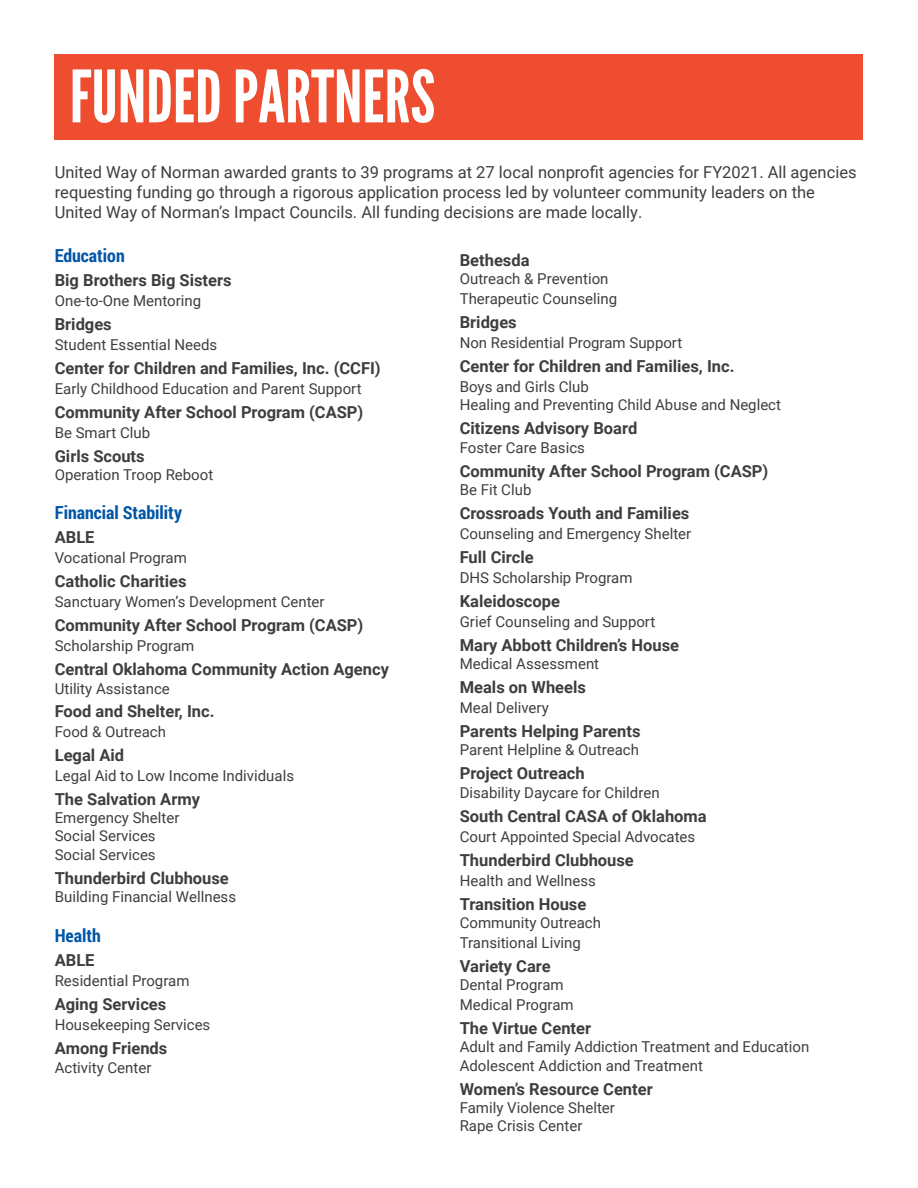
<style>
.page{position:relative;width:918px;height:1188px;background:#fff}
.page>*{position:absolute;margin:0;border:0;box-sizing:border-box;transform-origin:0 0}
.t1{font:72px "League Gothic";color:#fff}
.t2{font:700 18px "Roboto Condensed";color:#0155a7}
.t3{font:700 16.5px "Roboto";color:#3e3e3f}
.t4{font:16.5px/19.8px "Roboto";color:#3e3e3f}
.t5{font:15px/19.8px "Roboto";color:#3e3e3f}
</style>
<div class="page">
<div style="left:55px;top:54px;width:808px;height:86px;background:#ef4d30"></div>
<h1 class="t1" style="left:70px;top:54px;width:367px">FUNDED PARTNERS</h1>
<p class="t4" style="left:55px;top:162px;width:803px">United Way of Norman awarded grants to 39 programs at 27 local nonprofit agencies for FY2021. All agencies requesting funding go through a rigorous application process led by volunteer community leaders on the<br>United Way of Norman’s Impact Councils. All funding decisions are made locally.</p>
<p class="t3" style="left:460px;top:249px;width:71px">Bethesda</p>
<p class="t5" style="left:460px;top:268px;width:159px">Outreach &amp; Prevention<br>Therapeutic Counseling</p>
<p class="t3" style="left:460px;top:311px;width:59px">Bridges</p>
<p class="t5" style="left:460px;top:332px;width:224px">Non Residential Program Support</p>
<p class="t3" style="left:460px;top:354px;width:276px">Center for Children and Families, Inc.</p>
<p class="t5" style="left:460px;top:377px;width:323px;line-height:18px">Boys and Girls Club<br>Healing and Preventing Child Abuse and Neglect</p>
<p class="t3" style="left:460px;top:416px;width:179px">Citizens Advisory Board</p>
<p class="t5" style="left:460px;top:438px;width:127px">Foster Care Basics</p>
<p class="t3" style="left:460px;top:460px;width:310px">Community After School Program (CASP)</p>
<p class="t5" style="left:460px;top:480px;width:73px">Be Fit Club</p>
<p class="t3" style="left:460px;top:502px;width:231px">Crossroads Youth and Families</p>
<p class="t5" style="left:460px;top:523px;width:233px">Counseling and Emergency Shelter</p>
<p class="t3" style="left:460px;top:546px;width:75px">Full Circle</p>
<p class="t5" style="left:460px;top:567px;width:174px">DHS Scholarship Program</p>
<p class="t3" style="left:460px;top:590px;width:102px">Kaleidoscope</p>
<p class="t5" style="left:460px;top:611px;width:197px">Grief Counseling and Support</p>
<p class="t3" style="left:460px;top:633px;width:221px">Mary Abbott Children’s House</p>
<p class="t5" style="left:460px;top:653px;width:141px">Medical Assessment</p>
<p class="t3" style="left:460px;top:675px;width:128px">Meals on Wheels</p>
<p class="t5" style="left:460px;top:697px;width:91px">Meal Delivery</p>
<p class="t3" style="left:460px;top:719px;width:182px">Parents Helping Parents</p>
<p class="t5" style="left:460px;top:739px;width:181px">Parent Helpline &amp; Outreach</p>
<p class="t3" style="left:460px;top:761px;width:127px">Project Outreach</p>
<p class="t5" style="left:460px;top:783px;width:201px">Disability Daycare for Children</p>
<p class="t3" style="left:460px;top:805px;width:248px">South Central CASA of Oklahoma</p>
<p class="t5" style="left:460px;top:826px;width:237px">Court Appointed Special Advocates</p>
<p class="t3" style="left:460px;top:849px;width:176px">Thunderbird Clubhouse</p>
<p class="t5" style="left:460px;top:870px;width:138px">Health and Wellness</p>
<p class="t3" style="left:460px;top:893px;width:128px">Transition House</p>
<p class="t5" style="left:460px;top:912px;width:143px">Community Outreach<br>Transitional Living</p>
<p class="t3" style="left:460px;top:954px;width:93px">Variety Care</p>
<p class="t5" style="left:460px;top:974px;width:115px">Dental Program<br>Medical Program</p>
<p class="t3" style="left:460px;top:1016px;width:133px">The Virtue Center</p>
<p class="t5" style="left:460px;top:1036px;width:351px">Adult and Family Addiction Treatment and Education<br>Adolescent Addiction and Treatment</p>
<p class="t3" style="left:460px;top:1078px;width:194px">Women’s Resource Center</p>
<p class="t5" style="left:460px;top:1099px;width:157px;line-height:18px">Family Violence Shelter<br>Rape Crisis Center</p>
<p class="t2" style="left:55px;top:243px;width:72px">Education</p>
<p class="t3" style="left:55px;top:269px;width:178px">Big Brothers Big Sisters</p>
<p class="t5" style="left:55px;top:290px;width:148px">One-to-One Mentoring</p>
<p class="t3" style="left:55px;top:313px;width:59px">Bridges</p>
<p class="t5" style="left:55px;top:334px;width:164px">Student Essential Needs</p>
<p class="t3" style="left:55px;top:357px;width:327px">Center for Children and Families, Inc. (CCFI)</p>
<p class="t5" style="left:55px;top:378px;width:308px">Early Childhood Education and Parent Support</p>
<p class="t3" style="left:55px;top:400px;width:310px">Community After School Program (CASP)</p>
<p class="t5" style="left:55px;top:422px;width:97px">Be Smart Club</p>
<p class="t3" style="left:55px;top:444px;width:91px">Girls Scouts</p>
<p class="t5" style="left:55px;top:464px;width:160px">Operation Troop Reboot</p>
<p class="t2" style="left:55px;top:500px;width:129px">Financial Stability</p>
<p class="t3" style="left:55px;top:526px;width:41px">ABLE</p>
<p class="t5" style="left:55px;top:547px;width:134px">Vocational Program</p>
<p class="t3" style="left:55px;top:570px;width:133px">Catholic Charities</p>
<p class="t5" style="left:55px;top:591px;width:271px">Sanctuary Women’s Development Center</p>
<p class="t3" style="left:55px;top:613px;width:310px">Community After School Program (CASP)</p>
<p class="t5" style="left:55px;top:635px;width:141px">Scholarship Program</p>
<p class="t3" style="left:55px;top:657px;width:336px">Central Oklahoma Community Action Agency</p>
<p class="t5" style="left:55px;top:679px;width:117px">Utility Assistance</p>
<p class="t3" style="left:55px;top:699px;width:161px">Food and Shelter, Inc.</p>
<p class="t5" style="left:55px;top:721px;width:113px">Food &amp; Outreach</p>
<p class="t3" style="left:55px;top:743px;width:71px">Legal Aid</p>
<p class="t5" style="left:55px;top:765px;width:241px">Legal Aid to Low Income Individuals</p>
<p class="t3" style="left:55px;top:787px;width:147px">The Salvation Army</p>
<p class="t5" style="left:55px;top:808px;width:126px;line-height:18px">Emergency Shelter<br>Social Services</p>
<p class="t5" style="left:55px;top:845px;width:102px">Social Services</p>
<p class="t3" style="left:55px;top:867px;width:176px">Thunderbird Clubhouse</p>
<p class="t5" style="left:55px;top:887px;width:183px">Building Financial Wellness</p>
<p class="t2" style="left:55px;top:923px;width:48px">Health</p>
<p class="t3" style="left:55px;top:948px;width:41px">ABLE</p>
<p class="t5" style="left:55px;top:970px;width:136px">Residential Program</p>
<p class="t3" style="left:55px;top:992px;width:113px">Aging Services</p>
<p class="t5" style="left:55px;top:1014px;width:157px">Housekeeping Services</p>
<p class="t3" style="left:55px;top:1036px;width:114px">Among Friends</p>
<p class="t5" style="left:55px;top:1058px;width:98px">Activity Center</p>
</div>
